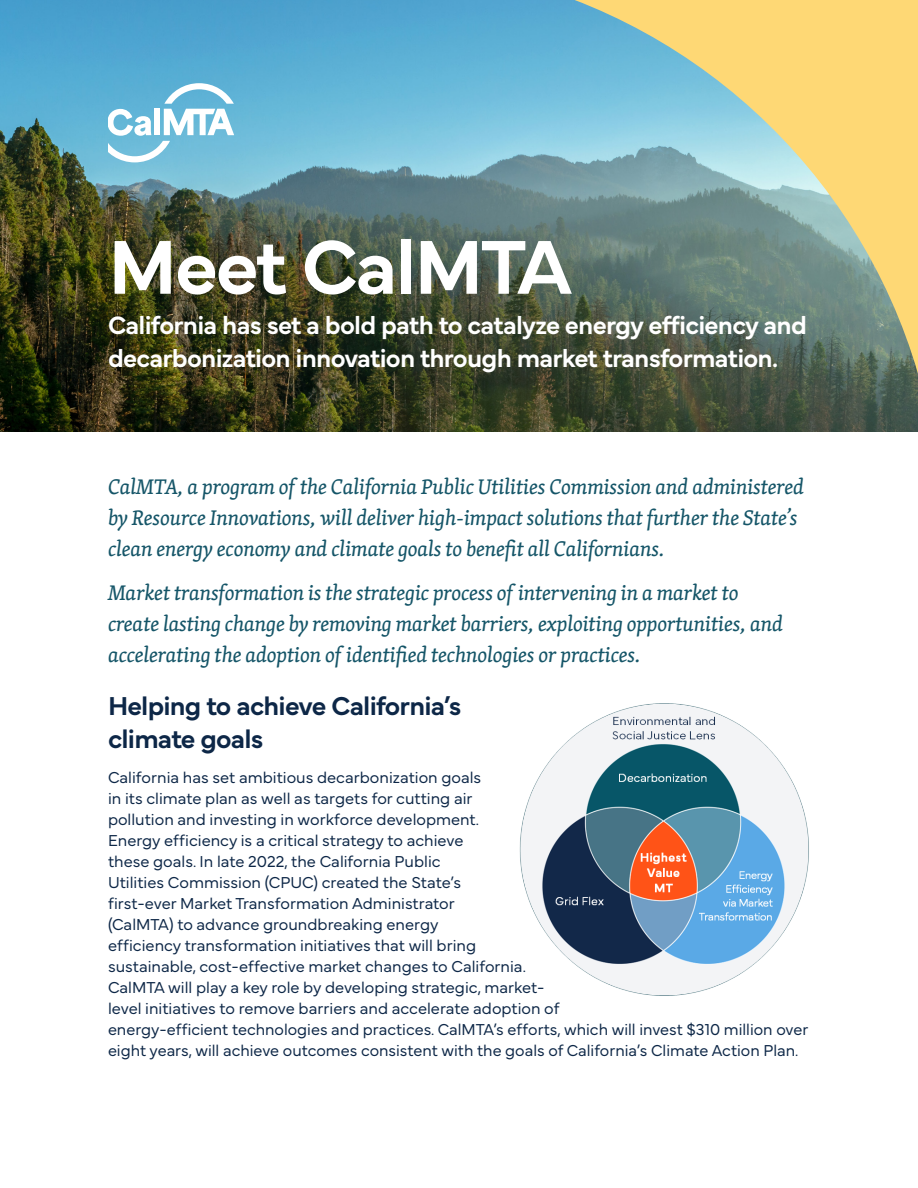
<style>
.page{position:relative;width:918px;height:1188px;background:#fff}
.page>*{position:absolute;margin:0;border:0;box-sizing:border-box;transform-origin:0 0}
.Cover_Report_Title{font:600 79.5px "Mundial";letter-spacing:-.03em;color:#fff}
.Header_2{font:600 27px/33px "Mundial";letter-spacing:-.03em;color:#0d2747}
.Header_2-2{font:600 26.25px/33px "Mundial";letter-spacing:-.03em;color:#fff}
.Pullquote{font:italic 21.75px/30.8px "Skolar Latin";letter-spacing:-.005em;color:#155568}
.Body_Paragraph{font:300 16.5px/21px "Mundial";color:#0d2747}
</style>
<div class="page">
<img style="left:0;top:0;width:918px;height:432px">
<img style="left:519px;top:703px;width:290px;height:293px">
<svg style="left:536px;top:0;width:382px;height:431px;background:#8f9d81"></svg>
<svg style="left:108px;top:83px;width:126px;height:79px"></svg>
<p class="Cover_Report_Title" style="left:108px;top:205px;width:465px">Meet CalMTA</p>
<p class="Header_2-2" style="left:108px;top:306px;width:700px">California has set a bold path to catalyze energy efficiency and decarbonization innovation through market transformation.</p>
<p class="Pullquote" style="left:108px;top:471px;width:697px">CalMTA, a program of the California Public Utilities Commission and administered by Resource Innovations, will deliver high-impact solutions that further the State’s clean energy economy and climate goals to benefit all Californians.</p>
<p class="Pullquote" style="left:108px;top:576px;width:676px;line-height:31.2px">Market transformation is the strategic process of intervening in a market to create lasting change by removing market barriers, exploiting opportunities, and accelerating the adoption of identified technologies or practices.</p>
<p class="Header_2" style="left:108px;top:687px;width:355px">Helping to achieve California’s climate goals</p>
<p class="Body_Paragraph" style="left:108px;top:765px;width:702px">California has set ambitious decarbonization goals<br>in its climate plan as well as targets for cutting air<br>pollution and investing in workforce development.<br>Energy efficiency is a critical strategy to achieve<br>these goals. In late 2022, the California Public<br>Utilities Commission (CPUC) created the State’s<br>first-ever Market Transformation Administrator<br>(CalMTA) to advance groundbreaking energy<br>efficiency transformation initiatives that will bring<br>sustainable, cost-effective market changes to California.<br>CalMTA will play a key role by developing strategic, market-<br>level initiatives to remove barriers and accelerate adoption of<br>energy-efficient technologies and practices. CalMTA’s efforts, which will invest $310 million over eight years, will achieve outcomes consistent with the goals of California’s Climate Action Plan.</p>
</div>
